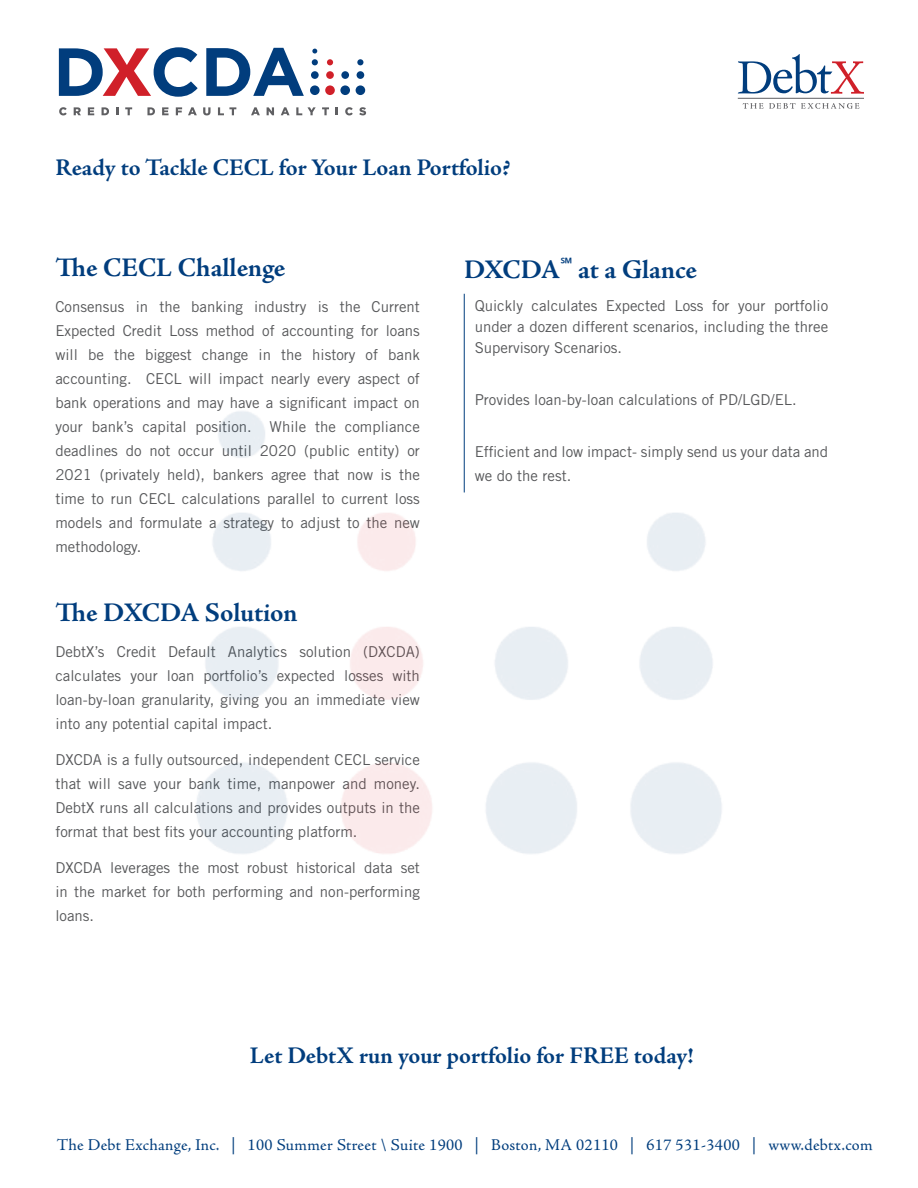
<style>
.page{position:relative;width:918px;height:1188px;background:#fff}
.page>*{position:absolute;margin:0;border:0;box-sizing:border-box;transform-origin:0 0}
.t1{font:700 27px "Adobe Jenson Pro";letter-spacing:-.005em;color:#013d7d}
.t2{font:700 24px "Adobe Jenson Pro";letter-spacing:-.005em;color:#013d7d}
.t3{font:16.5px "Adobe Jenson Pro";letter-spacing:.02em;color:#013d7d}
.Bulleted_List{font:15px/24px "Trade Gothic LT Std";color:#57585a;text-align:justify}
</style>
<div class="page">
<svg style="left:206px;top:48px;width:98px;height:48px"></svg>
<svg style="left:59px;top:47px;width:139px;height:50px"></svg>
<div style="left:310px;top:85px;width:10px;height:10px;background:#013d7d;border-radius:50%"></div>
<div style="left:311px;top:71px;width:8px;height:8px;background:#013d7d;border-radius:50%"></div>
<svg style="left:312px;top:49px;width:6px;height:16px"></svg>
<div style="left:326px;top:71px;width:8px;height:8px;background:#d02029;border-radius:50%"></div>
<svg style="left:327px;top:59px;width:6px;height:6px"></svg>
<svg style="left:357px;top:59px;width:6px;height:6px"></svg>
<div style="left:357px;top:71px;width:7px;height:8px;background:#013d7d;border-radius:50%"></div>
<div style="left:341px;top:71px;width:8px;height:8px;background:#013d7d;border-radius:50%"></div>
<div style="left:325px;top:85px;width:10px;height:10px;background:#d02029;border-radius:50%"></div>
<div style="left:340px;top:85px;width:10px;height:10px;background:#013d7d;border-radius:50%"></div>
<div style="left:356px;top:85px;width:9px;height:10px;background:#013d7d;border-radius:50%"></div>
<svg style="left:59px;top:107px;width:8px;height:8px"></svg>
<svg style="left:74px;top:107px;width:7px;height:8px"></svg>
<svg style="left:88px;top:107px;width:6px;height:8px"></svg>
<svg style="left:102px;top:107px;width:7px;height:8px"></svg>
<svg style="left:116px;top:107px;width:2px;height:8px"></svg>
<svg style="left:125px;top:107px;width:7px;height:8px"></svg>
<svg style="left:147px;top:107px;width:8px;height:8px"></svg>
<svg style="left:162px;top:107px;width:7px;height:8px"></svg>
<svg style="left:176px;top:107px;width:6px;height:8px"></svg>
<svg style="left:188px;top:107px;width:9px;height:8px"></svg>
<svg style="left:203px;top:107px;width:8px;height:8px"></svg>
<svg style="left:218px;top:107px;width:18px;height:8px"></svg>
<svg style="left:251px;top:107px;width:9px;height:8px"></svg>
<svg style="left:267px;top:107px;width:7px;height:8px"></svg>
<svg style="left:281px;top:107px;width:9px;height:8px"></svg>
<svg style="left:296px;top:107px;width:20px;height:8px"></svg>
<svg style="left:322px;top:107px;width:7px;height:8px"></svg>
<svg style="left:336px;top:107px;width:2px;height:8px"></svg>
<svg style="left:345px;top:107px;width:8px;height:8px"></svg>
<svg style="left:359px;top:107px;width:7px;height:8px"></svg>
<svg style="left:743px;top:103px;width:116px;height:6px"></svg>
<hr style="left:738px;top:98px;width:126px;height:1px;background:#5f5f62">
<svg style="left:738px;top:54px;width:126px;height:40px"></svg>
<img style="left:196px;top:293px;width:526px;height:561px">
<p class="t2" style="left:55px;top:154px;width:456px">Ready to Tackle CECL for Your Loan Portfolio?</p>
<p class="t1" style="left:55px;top:253px;width:232px">The CECL Challenge</p>
<p class="Bulleted_List" style="left:55px;top:295px;width:366px">Consensus in the banking industry is the Current Expected Credit Loss method of accounting for loans will be the biggest change in the history of bank accounting. CECL will impact nearly every aspect of bank operations and may have a significant impact on your bank’s capital position. While the compliance deadlines do not occur until 2020 (public entity) or 2021 (privately held), bankers agree that now is the time to run CECL calculations parallel to current loss models and formulate a strategy to adjust to the new methodology.</p>
<p class="t1" style="left:55px;top:598px;width:244px">The DXCDA Solution</p>
<p class="Bulleted_List" style="left:55px;top:640px;width:366px">DebtX’s Credit Default Analytics solution (DXCDA) calculates your loan portfolio’s expected losses with loan-by-loan granularity, giving you an immediate view into any potential capital impact.</p>
<p class="Bulleted_List" style="left:55px;top:748px;width:366px">DXCDA is a fully outsourced, independent CECL service that will save your bank time, manpower and money.<br>DebtX runs all calculations and provides outputs in the format that best fits your accounting platform.</p>
<p class="Bulleted_List" style="left:55px;top:856px;width:366px">DXCDA leverages the most robust historical data set in the market for both performing and non-performing loans.</p>
<p class="t1" style="left:464px;top:254px;width:235px">DXCDA<sup>℠</sup> at a Glance</p>
<p class="Bulleted_List" style="left:475px;top:295px;width:355px;line-height:21px">Quickly calculates Expected Loss for your portfolio under a dozen different scenarios, including the three Supervisory Scenarios.</p>
<p class="Bulleted_List" style="left:475px;top:387px;width:324px">Provides loan-by-loan calculations of PD/LGD/EL.</p>
<p class="Bulleted_List" style="left:475px;top:439px;width:355px">Efficient and low impact- simply send us your data and we do the rest.</p>
<p class="t2" style="left:250px;top:1042px;width:445px">Let DebtX run your portfolio for FREE today!</p>
<p class="t3" style="left:57px;top:1136px;width:817px">The Debt Exchange, Inc. | 100 Summer Street \ Suite 1900 | Boston, MA 02110 | 617 531-3400 | www.debtx.com</p>
</div>
